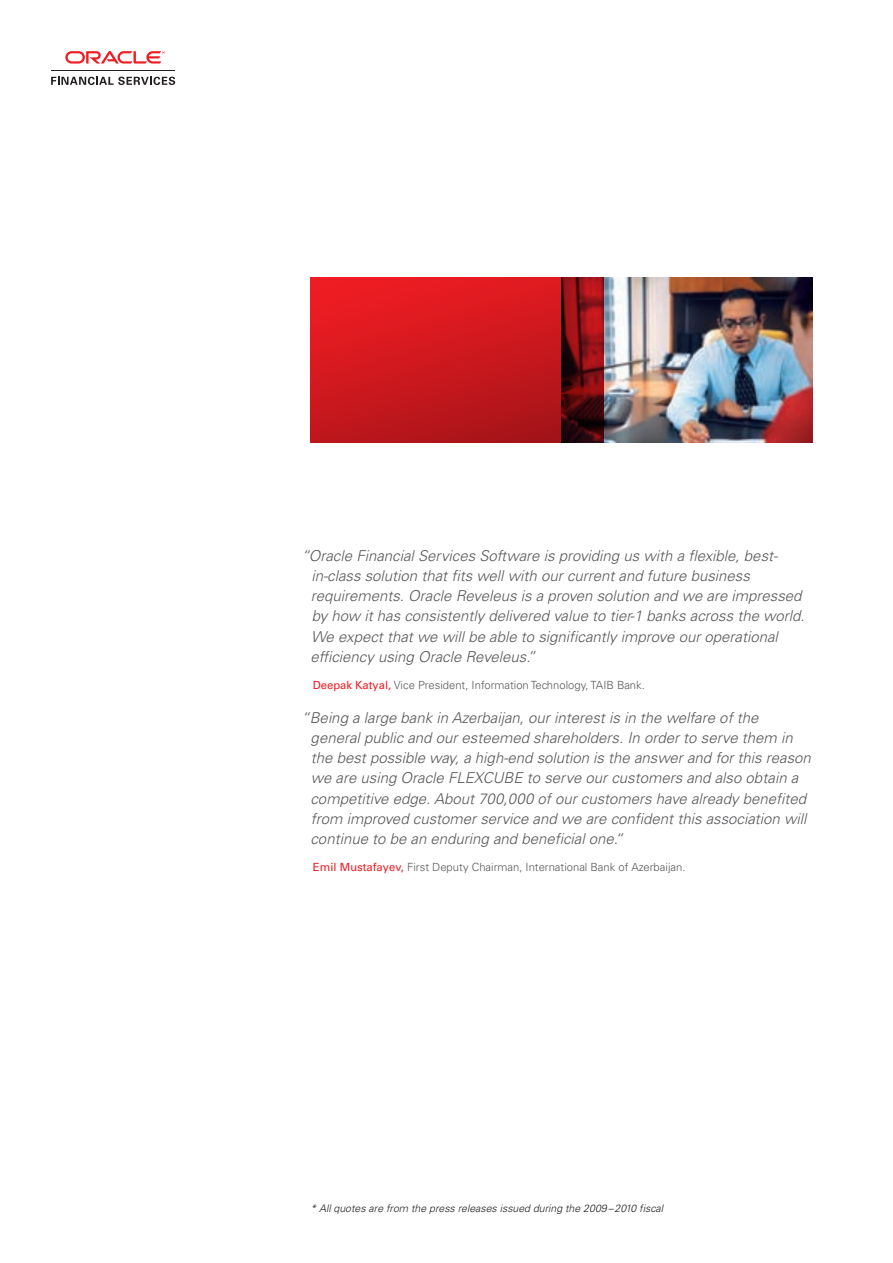
<style>
.page{position:relative;width:893px;height:1263px;background:#fff}
.page>*{position:absolute;margin:0;border:0;box-sizing:border-box;transform-origin:0 0}
.t1{font:italic 300 15px/20.2px "Univers LT Std";color:#57585a}
.t2{font:300 11.25px "Univers LT Std";color:#57585a}
.t3{font:italic 300 10.5px "Univers LT Std";color:#231f20}
.s1{font-weight:400;color:#ee1d23}
</style>
<div class="page">
<img style="left:604px;top:277px;width:208px;height:166px">
<svg style="left:65px;top:51px;width:100px;height:13px"></svg>
<hr style="left:51px;top:70px;width:124px;height:1px;background:#231f20">
<svg style="left:51px;top:77px;width:124px;height:8px"></svg>
<svg style="left:311px;top:277px;width:293px;height:166px;background:#be161c"></svg>
<p class="t1" style="left:310px;top:545px;width:496px;text-indent:-9px">“Oracle Financial Services Software is providing us with a flexible, best&shy;in-class solution that fits well with our current and future business requirements. Oracle Reveleus is a proven solution and we are impressed by how it has consistently delivered value to tier-1 banks across the world.<br>We expect that we will be able to significantly improve our operational efficiency using Oracle Reveleus.”</p>
<p class="t2" style="left:313px;top:678px;width:334px"><span class="s1">Deepak Katyal,</span> Vice President, Information Technology, TAIB Bank.</p>
<p class="t1" style="left:310px;top:707px;width:502px;text-indent:-9px">“Being a large bank in Azerbaijan, our interest is in the welfare of the general public and our esteemed shareholders. In order to serve them in the best possible way, a high-end solution is the answer and for this reason we are using Oracle FLEXCUBE to serve our customers and also obtain a competitive edge. About 700,000 of our customers have already benefited from improved customer service and we are confident this association will continue to be an enduring and beneficial one.“</p>
<p class="t2" style="left:313px;top:860px;width:374px"><span class="s1">Emil Mustafayev,</span> First Deputy Chairman, International Bank of Azerbaijan.</p>
<p class="t3" style="left:311px;top:1202px;width:354px">* All quotes are from the press releases issued during the 2009–2010 fiscal</p>
</div>
